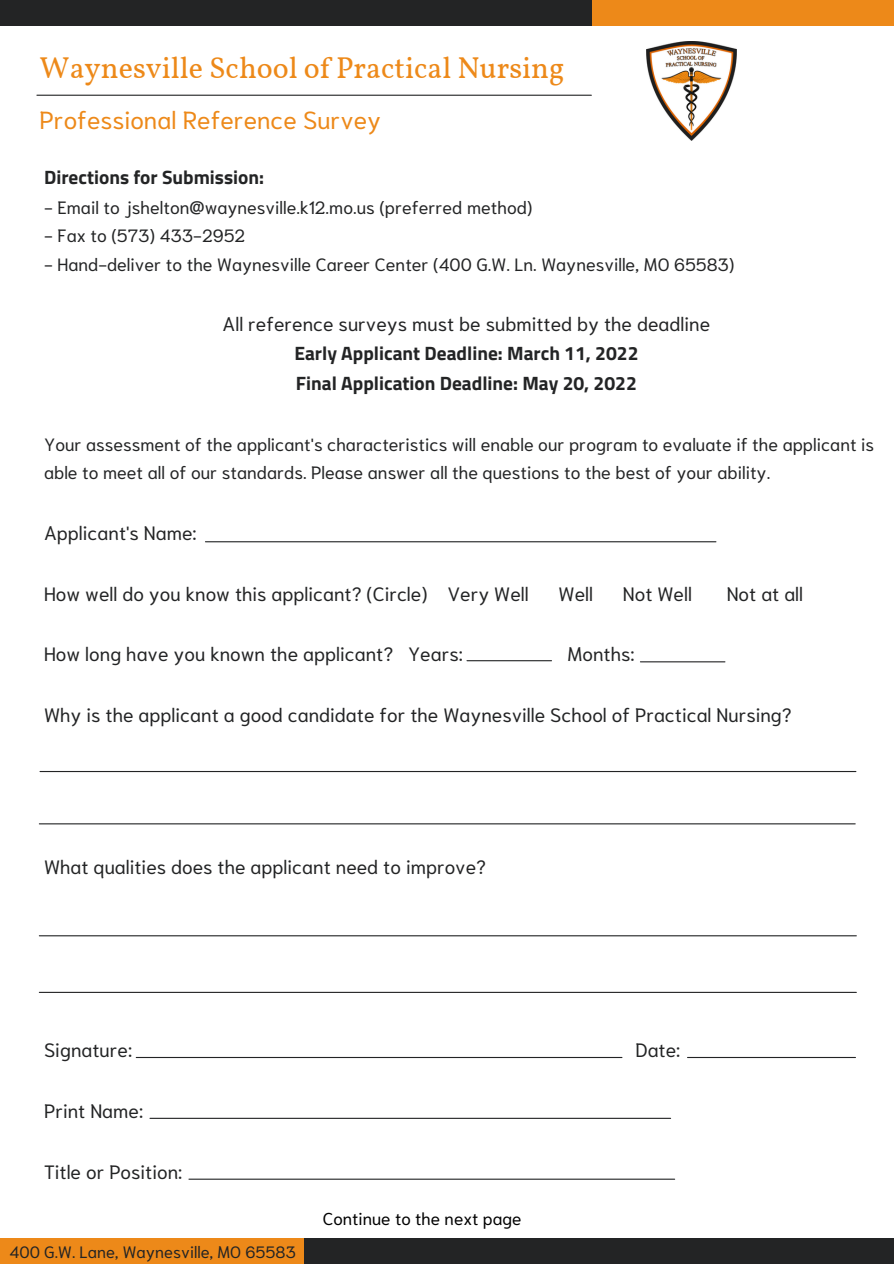
<style>
.page{position:relative;width:894px;height:1264px;background:#fff}
.page>*{position:absolute;margin:0;border:0;box-sizing:border-box;transform-origin:0 0}
.t1{font:30px "Vollkorn";color:#ed8919}
.t2{font:24.75px "Niramit";color:#ed8919}
.t3{font:19.35px "Niramit";color:#232425}
.t4{font:700 19.35px "Titillium Web";color:#232425}
.t5{font:17.85px/28.2px "Niramit";color:#232425}
.t6{font:17.25px "Niramit";color:#000}
.t7{font:16.5px "Niramit";color:#232425}
</style>
<div class="page">
<div style="left:0;top:0;width:592px;height:26px;background:#232425"></div>
<div style="left:304px;top:1238px;width:589px;height:25px;background:#232425"></div>
<div style="left:592px;top:0;width:301px;height:26px;background:#ed8919"></div>
<div style="left:0;top:1238px;width:304px;height:25px;background:#ed8919"></div>
<hr style="left:37px;top:95px;width:554px;height:1px;background:#232425">
<img style="left:646px;top:41px;width:90px;height:99px">
<hr style="left:205px;top:541px;width:510px;height:1px;background:#232425">
<hr style="left:467px;top:660px;width:84px;height:1px;background:#232425">
<hr style="left:640px;top:661px;width:84px;height:1px;background:#232425">
<hr style="left:40px;top:771px;width:815px;height:1px;background:#232425">
<hr style="left:39px;top:823px;width:815px;height:1px;background:#232425">
<hr style="left:39px;top:935px;width:817px;height:1px;background:#232425">
<hr style="left:39px;top:991px;width:817px;height:1px;background:#232425">
<hr style="left:136px;top:1056px;width:485px;height:2px;background:#232425">
<hr style="left:687px;top:1056px;width:168px;height:2px;background:#232425">
<hr style="left:150px;top:1117px;width:520px;height:1px;background:#232425">
<hr style="left:189px;top:1178px;width:485px;height:1px;background:#232425">
<p class="t1" style="left:40px;top:49px;width:526px">Waynesville School of Practical Nursing</p>
<p class="t2" style="left:39px;top:102px;width:343px">Professional Reference Survey</p>
<p class="t4" style="left:44px;top:162px;width:221px">Directions for Submission:</p>
<p class="t5" style="left:44px;top:192px;width:489px">- Email to jshelton@waynesville.k12.mo.us (preferred method)</p>
<p class="t5" style="left:44px;top:220px;width:203px">- Fax to (573) 433-2952</p>
<p class="t5" style="left:44px;top:248px;width:691px">- Hand-deliver to the Waynesville Career Center (400 G.W. Ln. Waynesville, MO 65583)</p>
<p class="t3" style="left:222px;top:310px;width:489px">All reference surveys must be submitted by the deadline</p>
<p class="t4" style="left:294px;top:337px;width:345px">Early Applicant Deadline: March 11, 2022</p>
<p class="t4" style="left:296px;top:368px;width:342px">Final Application Deadline: May 20, 2022</p>
<p class="t5" style="left:44px;top:428px;width:831px">Your assessment of the applicant's characteristics will enable our program to evaluate if the applicant is able to meet all of our standards. Please answer all the questions to the best of your ability.</p>
<p class="t3" style="left:44px;top:518px;width:154px">Applicant's Name:</p>
<p class="t3" style="left:44px;top:579px;width:486px">How well do you know this applicant? (Circle) Very Well</p>
<p class="t3" style="left:558px;top:579px;width:36px">Well</p>
<p class="t3" style="left:622px;top:579px;width:70px">Not Well</p>
<p class="t3" style="left:726px;top:579px;width:78px">Not at all</p>
<p class="t3" style="left:44px;top:640px;width:420px">How long have you known the applicant? Years:</p>
<p class="t3" style="left:567px;top:640px;width:69px">Months:</p>
<p class="t3" style="left:44px;top:701px;width:749px">Why is the applicant a good candidate for the Waynesville School of Practical Nursing?</p>
<p class="t3" style="left:44px;top:853px;width:443px">What qualities does the applicant need to improve?</p>
<p class="t3" style="left:44px;top:1035px;width:89px">Signature:</p>
<p class="t3" style="left:635px;top:1035px;width:46px">Date:</p>
<p class="t3" style="left:44px;top:1096px;width:100px">Print Name:</p>
<p class="t3" style="left:44px;top:1157px;width:140px">Title or Position:</p>
<p class="t7" style="left:10px;top:1239px;width:288px">400 G.W. Lane, Waynesville, MO 65583</p>
<p class="t6" style="left:322px;top:1205px;width:200px">Continue to the next page</p>
</div>
